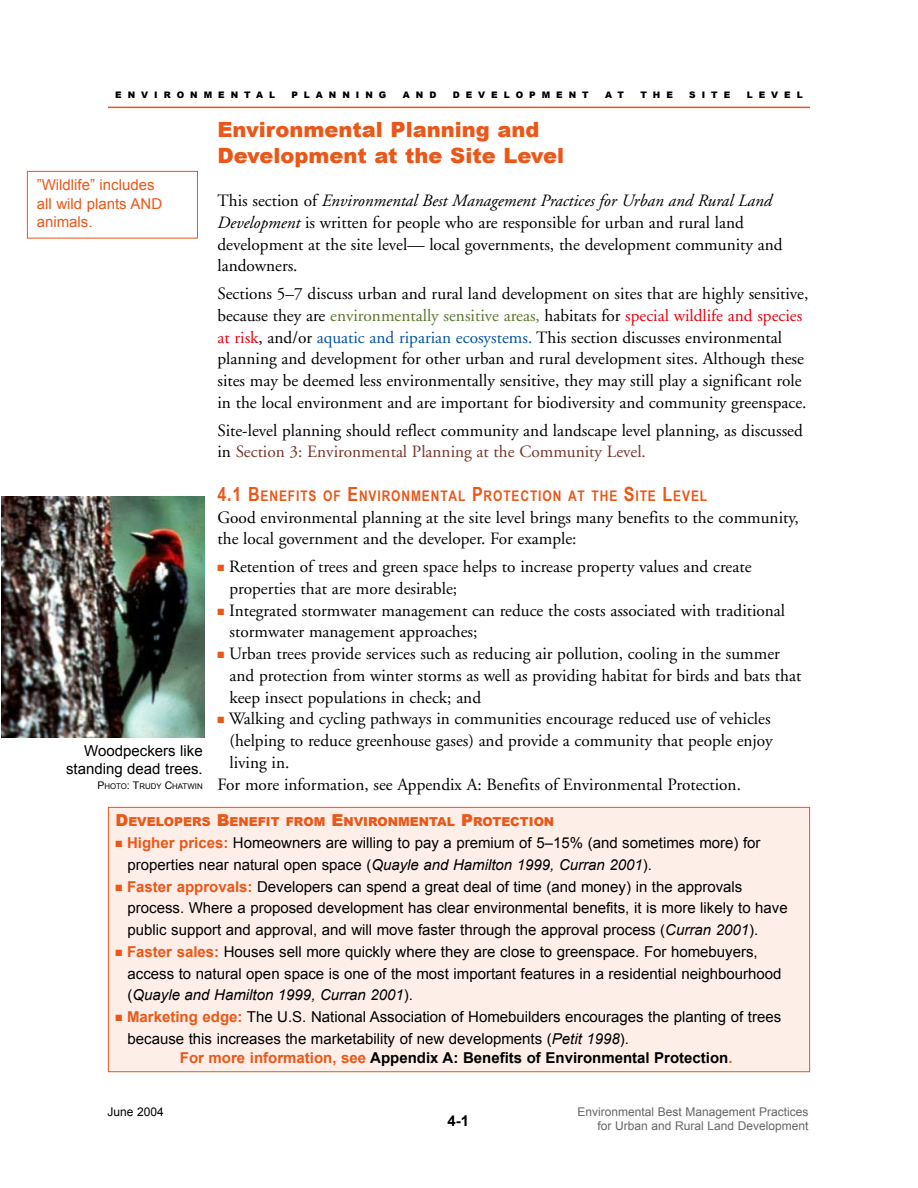
<style>
.page{position:relative;width:918px;height:1188px;background:#fff}
.page>*{position:absolute;margin:0;border:0;box-sizing:border-box;transform-origin:0 0}
.t1{font:900 21px/25.2px "Arial";color:#ea5718}
.t2{font:17.25px/21.8px "Adobe Garamond";color:#000}
.t3{font:15px/21.8px "Arial";color:#000}
.t4{font:700 15px "Arial";color:#000}
.t5{font:15px/18.8px "Arial";color:#ea5718}
.t6{font:700 14.7px "Arial Narrow";letter-spacing:.06em;color:#ea5718}
.t7{font:900 12.3px "Arial";color:#ea5718}
.t8{font:12px/14.4px "Arial";color:#666;text-align:right}
.t9{font:12px "Arial";color:#000}
.t10{font:900 9px "Arial";letter-spacing:.665em;color:#000}
.t11{font:7.8px "Arial";color:#000}
.s1{font-style:italic}
.s2{color:#58762b}
.s3{color:#e6000e}
.s4{color:#0053a3}
.s5{color:#763529}
.s6{font-size:19.5px}
.s7{color:#ea5718}
.s8{font-size:10.5px}
.s9{font-size:16.5px}
.s10{font-weight:700;color:#ea5718}
</style>
<div class="page">
<hr style="left:108px;top:107px;width:702px;height:1px;background:#ea5718">
<div style="left:27px;top:171px;width:171px;height:67px;border:1px solid #ea5718"></div>
<img style="left:2px;top:497px;width:203px;height:241px">
<div style="left:108px;top:807px;width:702px;height:265px;background:#fdeee8"></div>
<div style="left:108px;top:807px;width:702px;height:265px;border:1px solid #ea5718"></div>
<p class="t10" style="left:115px;top:92px;width:161px">ENVIRONMENTAL</p>
<p class="t10" style="left:291px;top:92px;width:97px">PLANNING</p>
<p class="t10" style="left:403px;top:92px;width:35px">AND</p>
<p class="t10" style="left:453px;top:92px;width:137px">DEVELOPMENT</p>
<p class="t10" style="left:605px;top:92px;width:20px">A T</p>
<p class="t10" style="left:640px;top:92px;width:34px">THE</p>
<p class="t10" style="left:689px;top:92px;width:43px">SITE</p>
<p class="t10" style="left:747px;top:92px;width:58px">LEVEL</p>
<p class="t1" style="left:218px;top:120px;width:348px">Environmental Planning and<br>Development at the Site Level</p>
<p class="t2" style="left:218px;top:191px;width:567px">This section of <span class="s1">Environmental Best Management Practices for Urban and Rural Land Development</span> is written for people who are responsible for urban and rural land development at the site level— local governments, the development community and landowners.</p>
<p class="t2" style="left:218px;top:284px;width:592px">Sections 5–7 discuss urban and rural land development on sites that are highly sensitive, because they are <span class="s2">environmentally sensitive areas,</span> habitats for <span class="s3">special wildlife and species at risk</span>, and/or <span class="s4">aquatic and riparian ecosystems.</span> This section discusses environmental planning and development for other urban and rural development sites. Although these sites may be deemed less environmentally sensitive, they may still play a significant role in the local environment and are important for biodiversity and community greenspace.</p>
<p class="t2" style="left:218px;top:421px;width:587px">Site-level planning should reflect community and landscape level planning, as discussed in <span class="s5">Section 3: Environmental Planning at the Community Level.</span></p>
<p class="t6" style="left:218px;top:491px;width:491px"><span class="s6">4.1 B</span>ENEFITS OF <span class="s6">E</span>NVIRONMENTAL <span class="s6">P</span>ROTECTION AT THE <span class="s6">S</span>ITE <span class="s6">L</span>EVEL</p>
<p class="t2" style="left:218px;top:508px;width:583px">Good environmental planning at the site level brings many benefits to the community, the local government and the developer. For example:</p>
<p class="t2" style="left:229px;top:557px;width:524px;text-indent:-12px"><span class="s7">■</span> Retention of trees and green space helps to increase property values and create properties that are more desirable;</p>
<p class="t2" style="left:229px;top:601px;width:557px;text-indent:-12px"><span class="s7">■</span> Integrated stormwater management can reduce the costs associated with traditional stormwater management approaches;</p>
<p class="t2" style="left:229px;top:644px;width:573px;text-indent:-12px"><span class="s7">■</span> Urban trees provide services such as reducing air pollution, cooling in the summer and protection from winter storms as well as providing habitat for birds and bats that keep insect populations in check; and</p>
<p class="t2" style="left:218px;top:710px;width:555px"><span class="s7">■</span> Walking and cycling pathways in communities encourage reduced use of vehicles</p>
<p class="t2" style="left:229px;top:731px;width:545px">(helping to reduce greenhouse gases) and provide a community that people enjoy</p>
<p class="t2" style="left:229px;top:753px;width:61px">living in.</p>
<p class="t2" style="left:217px;top:775px;width:525px">For more information, see Appendix A: Benefits of Environmental Protection.</p>
<p class="t5" style="left:37px;top:177px;width:127px">”Wildlife” includes all wild plants AND animals.</p>
<p class="t3" style="left:66px;top:744px;width:138px;line-height:18px;text-align:right">Woodpeckers like standing dead trees.</p>
<p class="t11" style="left:97px;top:783px;width:107px"><span class="s8">P</span>HOTO<span class="s8">: T</span>RUDY <span class="s8">C</span>HATWIN</p>
<p class="t7" style="left:116px;top:818px;width:440px"><span class="s9">D</span>EVELOPERS <span class="s9">B</span>ENEFIT FROM <span class="s9">E</span>NVIRONMENTAL <span class="s9">P</span>ROTECTION</p>
<p class="t3" style="left:127px;top:834px;width:635px;text-indent:-12px"><span class="s7">■</span> <span class="s10">Higher prices:</span> Homeowners are willing to pay a premium of 5–15% (and sometimes more) for properties near natural open space (<span class="s1">Quayle and Hamilton 1999, Curran 2001</span>).</p>
<p class="t3" style="left:127px;top:877px;width:662px;text-indent:-12px"><span class="s7">■</span> <span class="s10">Faster approvals:</span> Developers can spend a great deal of time (and money) in the approvals process. Where a proposed development has clear environmental benefits, it is more likely to have public support and approval, and will move faster through the approval process (<span class="s1">Curran 2001</span>).</p>
<p class="t3" style="left:127px;top:942px;width:656px;text-indent:-12px"><span class="s7">■</span> <span class="s10">Faster sales:</span> Houses sell more quickly where they are close to greenspace. For homebuyers, access to natural open space is one of the most important features in a residential neighbourhood (<span class="s1">Quayle and Hamilton 1999, Curran 2001</span>).</p>
<p class="t3" style="left:128px;top:1008px;width:655px;text-indent:-12px"><span class="s7">■</span> <span class="s10">Marketing edge:</span> The U.S. National Association of Homebuilders encourages the planting of trees because this increases the marketability of new developments (<span class="s1">Petit 1998</span>).</p>
<p class="t4" style="left:180px;top:1052px;width:554px"><span class="s7">For more information, see</span> Appendix A: Benefits of Environmental Protection<span class="s7">.</span></p>
<p class="t9" style="left:107px;top:1107px;width:58px">June 2004</p>
<p class="t4" style="left:447px;top:1116px;width:23px">4-1</p>
<p class="t8" style="left:577px;top:1106px;width:233px">Environmental Best Management Practices for Urban and Rural Land Development</p>
</div>
